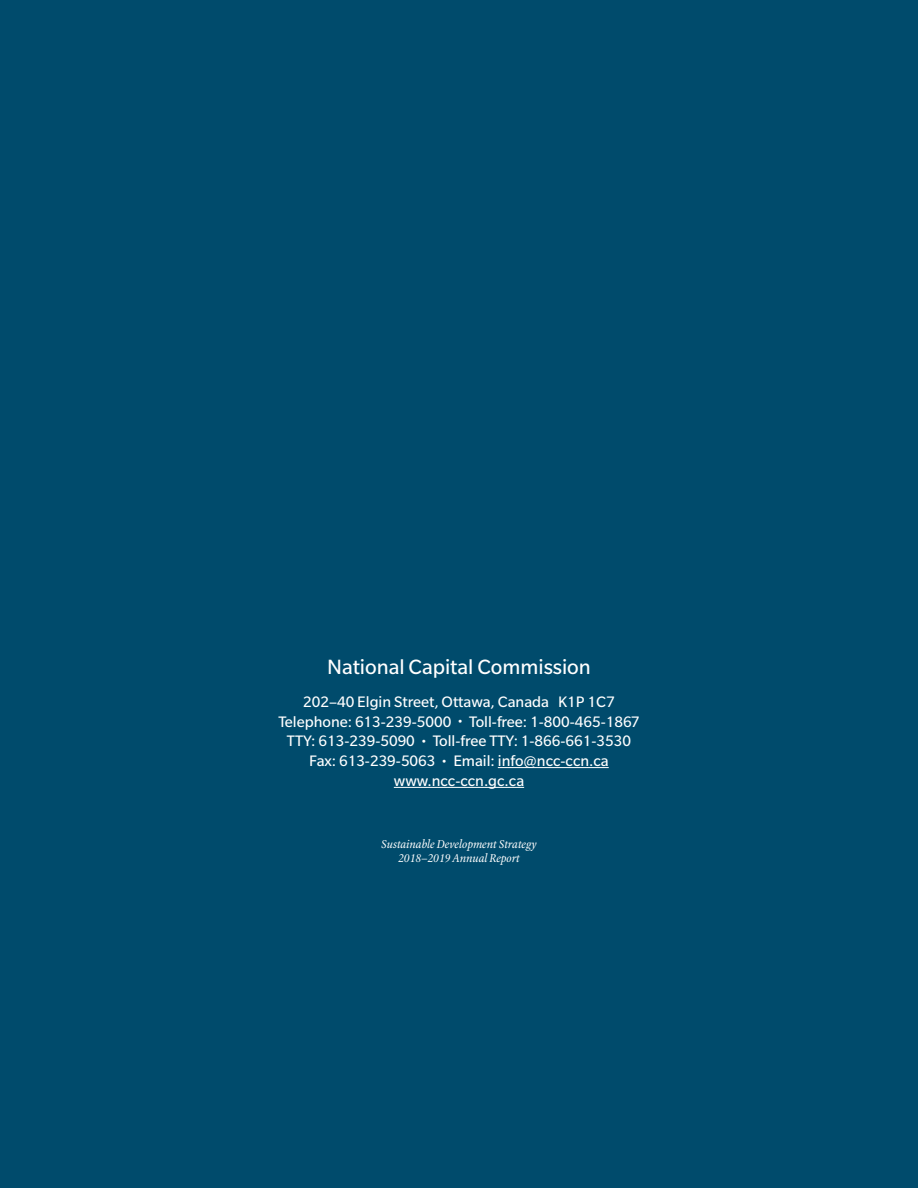
<style>
.page{position:relative;width:918px;height:1188px;background:#004b6c}
.page>*{position:absolute;margin:0;border:0;box-sizing:border-box;transform-origin:0 0}
.t1{font:22.5px "Slate Std";color:#fff}
.t2{font:16.5px/19.8px "Slate Std";color:#fff;text-align:center}
.t3{font:italic 12px "Laurentian Std";color:#fff}
.s1{font-size:12px}
</style>
<div class="page">
<hr style="left:498px;top:767px;width:111px;height:1px;background:#fff">
<hr style="left:394px;top:787px;width:130px;height:1px;background:#fff">
<p class="t1" style="left:327px;top:655px;width:265px">National Capital Commission</p>
<p class="t2" style="left:278px;top:692px;width:363px">202–40 Elgin Street, Ottawa, Canada K1P 1C7<br>Telephone: 613-239-5000 <span class="s1">•</span> Toll-free: 1-800-465-1867<br>TTY: 613-239-5090 <span class="s1">•</span> Toll-free TTY: 1-866-661-3530<br>Fax: 613-239-5063 <span class="s1">•</span> Email: info@ncc-ccn.ca www.ncc-ccn.gc.ca</p>
<p class="t3" style="left:382px;top:837px;width:156px">Sustainable Development Strategy</p>
<p class="t3" style="left:398px;top:851px;width:123px">2018–2019 Annual Report</p>
</div>
